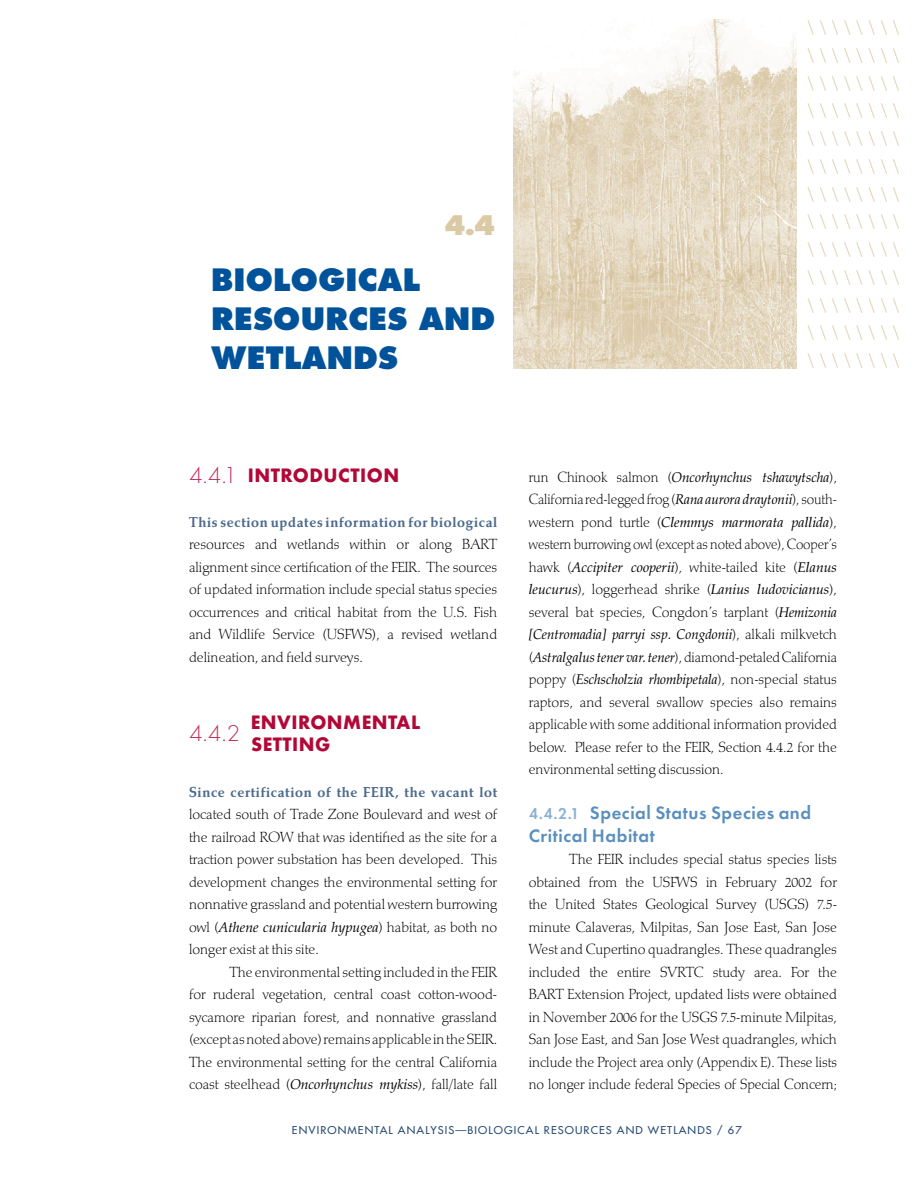
<style>
.page{position:relative;width:918px;height:1188px;background:#fff}
.page>*{position:absolute;margin:0;border:0;box-sizing:border-box;transform-origin:0 0}
.t1{font:800 30px/39px "Futura";letter-spacing:.01em;color:#00539b}
.t2{font:800 26.25px "Futura";color:#dbcaa6}
.t3{font:24px "Futura Lgt";color:#be2d56}
.t4{font:20.25px/22.5px "Futura Bld";letter-spacing:.025em;color:#b20838}
.t5{font:18.75px/22.5px "Futura Dem Bld";letter-spacing:.03em;color:#598fbe}
.t6{font:17.55px/27.8px "Palatino Lgt H";color:#d1bd8e;text-align:justify;scale:1.11 1}
.t7{font:15.15px/22.5px "Palatino Lgt H";color:#000;text-align:justify}
.t8{font:15.15px/22.5px "Palatino Lgt H";color:#000;scale:.95 1}
.t9{font:15.15px "Palatino Lgt H";color:#000;scale:.96 1}
.t10{font:15px "Palatino Bld H";letter-spacing:.05em;color:#4d6b8d}
.t11{font:italic 14.1px "Palatino";letter-spacing:-.005em;color:#000}
.t12{font:italic 14.1px "Palatino";letter-spacing:-.005em;color:#000;scale:.95 1}
.t13{font:10.5px "Futura";letter-spacing:.1em;color:#264b74;scale:1.05 1}
.s1{font-family:"Futura Lgt";font-size:24px;color:#be2d56}
.s2{font-family:"Palatino Lgt H";font-style:normal;font-size:15.15px}
.s3{font-family:"Palatino";font-style:italic;font-size:14.1px}
.s4{font-size:16.35px;color:#8cb2d2}
</style>
<div class="page">
<img style="left:513px;top:20px;width:284px;height:349px">
<h2 class="t2" style="left:444px;top:209px;width:53px">4.4</h2>
<h1 class="t1" style="left:211px;top:260px;width:286px">BIOLOGICAL<br>RESOURCES AND<br>WETLANDS</h1>
<p class="t6" style="left:808px;top:14px;width:83px">\\\\\\\\ \\\\\\\\ \\\\\\\\ \\\\\\\\ \\\\\\\\ \\\\\\\\ \\\\\\\\ \\\\\\\\ \\\\\\\\ \\\\\\\\ \\\\\\\\ \\\\\\\\ \\\\\\\\</p>
<h3 class="t4" style="left:189px;top:465px;width:212px"><span class="s1">4.4.1</span> INTRODUCTION</h3>
<p class="t10" style="left:189px;top:512px;width:310px">This section updates information for biological</p>
<p class="t7" style="left:189px;top:534px;width:310px">resources and wetlands within or along BART alignment since certification of the FEIR. The sources of updated information include special status species occurrences and critical habitat from the U.S. Fish and Wildlife Service (USFWS), a revised wetland delineation, and field surveys.</p>
<h3 class="t3" style="left:189px;top:717px;width:53px">4.4.2</h3>
<h3 class="t4" style="left:251px;top:713px;width:171px">ENVIRONMENTAL<br>SETTING</h3>
<p class="t10" style="left:189px;top:782px;width:310px">Since certification of the FEIR, the vacant lot</p>
<p class="t7" style="left:189px;top:804px;width:310px">located south of Trade Zone Boulevard and west of the railroad ROW that was identified as the site for a traction power substation has been developed. This development changes the environmental setting for nonnative grassland and potential western burrowing</p>
<p class="t11" style="left:189px;top:918px;width:310px"><span class="s2">owl (</span>Athene cunicularia hypugea<span class="s2">) habitat, as both no</span></p>
<p class="t7" style="left:189px;top:939px;width:131px">longer exist at this site.</p>
<p class="t7" style="left:230px;top:961px;width:269px">The environmental setting included in the FEIR</p>
<p class="t7" style="left:189px;top:984px;width:310px">for ruderal vegetation, central coast cotton-wood-</p>
<p class="t7" style="left:189px;top:1006px;width:310px">sycamore riparian forest, and nonnative grassland</p>
<p class="t7" style="left:189px;top:1029px;width:310px">(except as noted above) remains applicable in the SEIR.</p>
<p class="t7" style="left:189px;top:1051px;width:310px">The environmental setting for the central California</p>
<p class="t7" style="left:189px;top:1074px;width:310px">coast steelhead (<span class="s3">Oncorhynchus mykiss</span>), fall/late fall</p>
<p class="t11" style="left:529px;top:468px;width:310px"><span class="s2">run Chinook salmon (</span>Oncorhynchus tshawytscha<span class="s2">),</span></p>
<p class="t9" style="left:529px;top:489px;width:323px">California red-legged frog (<span class="s3">Rana aurora draytonii</span>), south-</p>
<p class="t11" style="left:529px;top:513px;width:310px"><span class="s2">western pond turtle (</span>Clemmys marmorata pallida<span class="s2">),</span></p>
<p class="t8" style="left:529px;top:534px;width:326px">western burrowing owl (except as noted above), Cooper’s hawk (<span class="s3">Accipiter cooperii</span>), white-tailed kite (<span class="s3">Elanus</span></p>
<p class="t11" style="left:529px;top:581px;width:310px">leucurus<span class="s2">), loggerhead shrike (</span>Lanius ludovicianus<span class="s2">),</span></p>
<p class="t7" style="left:529px;top:601px;width:310px">several bat species, Congdon’s tarplant (<span class="s3">Hemizonia</span></p>
<p class="t12" style="left:529px;top:626px;width:326px">[Centromadia] parryi ssp. Congdonii<span class="s2">), alkali milkvetch</span></p>
<p class="t8" style="left:529px;top:646px;width:326px;text-align:justify">(<span class="s3">Astralgalus tener var. tener</span>), diamond-petaled California poppy (<span class="s3">Eschscholzia rhombipetala</span>), non-special status raptors, and several swallow species also remains applicable with some additional information provided below. Please refer to the FEIR, Section 4.4.2 for the environmental setting discussion.</p>
<p class="t5" style="left:529px;top:803px;width:284px"><span class="s4">4.4.2.1</span> Special Status Species and<br>Critical Habitat</p>
<p class="t7" style="left:529px;top:849px;width:310px;text-indent:40px">The FEIR includes special status species lists obtained from the USFWS in February 2002 for the United States Geological Survey (USGS) 7.5- minute Calaveras, Milpitas, San Jose East, San Jose West and Cupertino quadrangles. These quadrangles included the entire SVRTC study area. For the BART Extension Project, updated lists were obtained in November 2006 for the USGS 7.5-minute Milpitas, San Jose East, and San Jose West quadrangles, which include the Project area only (Appendix E). These lists no longer include federal Species of Special Concern;</p>
<p class="t13" style="left:292px;top:1123px;width:430px">ENVIRONMENTAL ANALYSIS—BIOLOGICAL RESOURCES AND WETLANDS / 67</p>
</div>
